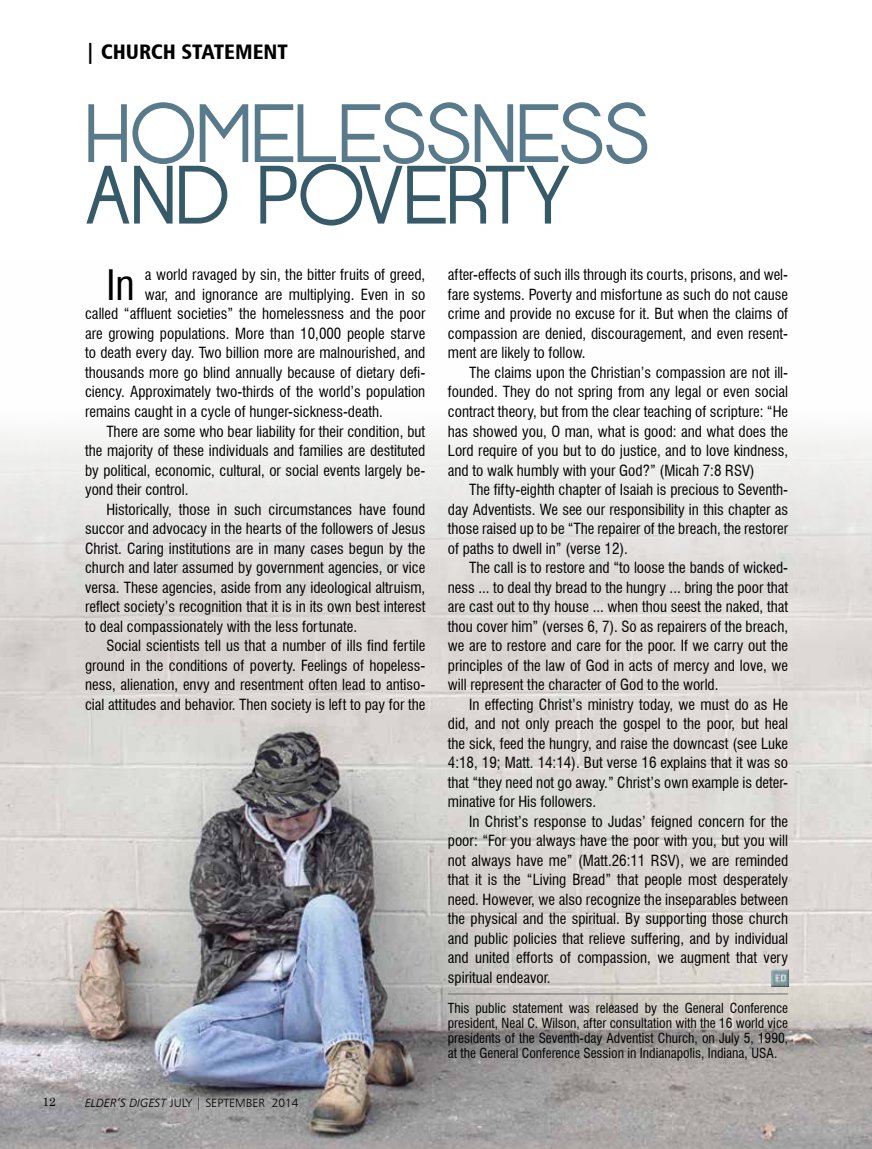
<style>
.page{position:relative;width:872px;height:1149px;background:#fff}
.page>*{position:absolute;margin:0;border:0;box-sizing:border-box;transform-origin:0 0}
.t1{font:82.5px "Opificio";color:#587a8a}
.t2{font:82.5px "Opificio";color:#375a69}
.t3{font:condensed 40.95px "Swiss 721 BT";color:#000}
.t4{font:21px "Humanist 777 BT Black Condensed B";color:#000}
.t5{font:condensed 15px/19.5px "Swiss 721 BT";color:#000;text-align:justify}
.t6{font:condensed 13.5px/15px "Swiss 721 BT";color:#000;text-align:justify}
.t7{font:12px "Humanist 777 BT Light B";color:#000}
.t8{font:12px "Century";color:#000}
.s1{font-family:"Humanist 777 BT Light Italic B"}
</style>
<div class="page">
<img style="left:0;top:436px;width:872px;height:712px">
<hr style="left:448px;top:993px;width:340px;height:1px;background:#6d6e71">
<img style="left:771px;top:968px;width:17px;height:17px">
<h3 class="t4" style="left:85px;top:38px;width:204px">| CHURCH STATEMENT</h3>
<h1 class="t1" style="left:85px;top:88px;width:566px">HOMELESSNESS</h1>
<h1 class="t2" style="left:85px;top:149px;width:487px">AND POVERTY</h1>
<h2 class="t3" style="left:106px;top:260px;width:30px">In</h2>
<p class="t5" style="left:145px;top:265px;width:282px">a world ravaged by sin, the bitter fruits of greed,</p>
<p class="t5" style="left:145px;top:284px;width:282px">war, and ignorance are multiplying. Even in so</p>
<p class="t5" style="left:85px;top:304px;width:342px">called “affluent societies” the homelessness and the poor</p>
<p class="t5" style="left:85px;top:323px;width:342px">are growing populations. More than 10,000 people starve</p>
<p class="t5" style="left:85px;top:343px;width:342px">to death every day. Two billion more are malnourished, and</p>
<p class="t5" style="left:85px;top:362px;width:342px">thousands more go blind annually because of dietary defi-</p>
<p class="t5" style="left:85px;top:382px;width:342px">ciency. Approximately two-thirds of the world’s population</p>
<p class="t5" style="left:85px;top:401px;width:299px">remains caught in a cycle of hunger-sickness-death.</p>
<p class="t5" style="left:106px;top:421px;width:320px">There are some who bear liability for their condition, but</p>
<p class="t5" style="left:85px;top:440px;width:342px">the majority of these individuals and families are destituted</p>
<p class="t5" style="left:85px;top:460px;width:342px">by political, economic, cultural, or social events largely be-</p>
<p class="t5" style="left:85px;top:479px;width:105px">yond their control.</p>
<p class="t5" style="left:106px;top:499px;width:320px">Historically, those in such circumstances have found</p>
<p class="t5" style="left:85px;top:518px;width:342px">succor and advocacy in the hearts of the followers of Jesus</p>
<p class="t5" style="left:85px;top:538px;width:342px">Christ. Caring institutions are in many cases begun by the</p>
<p class="t5" style="left:85px;top:557px;width:342px">church and later assumed by government agencies, or vice</p>
<p class="t5" style="left:85px;top:577px;width:342px">versa. These agencies, aside from any ideological altruism,</p>
<p class="t5" style="left:85px;top:596px;width:342px">reflect society’s recognition that it is in its own best interest</p>
<p class="t5" style="left:85px;top:616px;width:274px">to deal compassionately with the less fortunate.</p>
<p class="t5" style="left:106px;top:635px;width:320px">Social scientists tell us that a number of ills find fertile</p>
<p class="t5" style="left:85px;top:655px;width:342px">ground in the conditions of poverty. Feelings of hopeless-</p>
<p class="t5" style="left:85px;top:674px;width:342px">ness, alienation, envy and resentment often lead to antiso-</p>
<p class="t5" style="left:85px;top:694px;width:342px">cial attitudes and behavior. Then society is left to pay for the</p>
<p class="t8" style="left:43px;top:1091px;width:15px">12</p>
<p class="t7" style="left:85px;top:1094px;width:215px"><span class="s1">ELDER’S DIGEST</span> JULY | SEPTEMBER 2014</p>
<p class="t5" style="left:448px;top:265px;width:342px">after-effects of such ills through its courts, prisons, and wel&shy;fare systems. Poverty and misfortune as such do not cause crime and provide no excuse for it. But when the claims of compassion are denied, discouragement, and even resent&shy;ment are likely to follow.</p>
<p class="t5" style="left:448px;top:362px;width:342px;text-indent:21px">The claims upon the Christian’s compassion are not ill&shy;founded. They do not spring from any legal or even social contract theory, but from the clear teaching of scripture: “He has showed you, O man, what is good: and what does the Lord require of you but to do justice, and to love kindness, and to walk humbly with your God?” (Micah 7:8 RSV)</p>
<p class="t5" style="left:448px;top:479px;width:342px;text-indent:21px">The fifty-eighth chapter of Isaiah is precious to Seventh&shy;day Adventists. We see our responsibility in this chapter as those raised up to be “The repairer of the breach, the restorer of paths to dwell in” (verse 12).</p>
<p class="t5" style="left:448px;top:557px;width:342px;text-indent:21px">The call is to restore and “to loose the bands of wicked&shy;ness ... to deal thy bread to the hungry ... bring the poor that are cast out to thy house ... when thou seest the naked, that thou cover him” (verses 6, 7). So as repairers of the breach, we are to restore and care for the poor. If we carry out the principles of the law of God in acts of mercy and love, we will represent the character of God to the world.</p>
<p class="t5" style="left:448px;top:694px;width:342px;text-indent:21px">In effecting Christ’s ministry today, we must do as He did, and not only preach the gospel to the poor, but heal the sick, feed the hungry, and raise the downcast (see Luke 4:18, 19; Matt. 14:14). But verse 16 explains that it was so that “they need not go away.” Christ’s own example is deter&shy;minative for His followers.</p>
<p class="t5" style="left:448px;top:811px;width:342px;text-indent:21px">In Christ’s response to Judas’ feigned concern for the poor: “For you always have the poor with you, but you will not always have me” (Matt.26:11 RSV), we are reminded that it is the “Living Bread” that people most desperately need. However, we also recognize the inseparables between the physical and the spiritual. By supporting those church and public policies that relieve suffering, and by individual and united efforts of compassion, we augment that very spiritual endeavor.</p>
<p class="t6" style="left:448px;top:1000px;width:342px">This public statement was released by the General Conference president, Neal C. Wilson, after consultation with the 16 world vice presidents of the Seventh-day Adventist Church, on July 5, 1990, at the General Conference Session in Indianapolis, Indiana, USA.</p>
</div>
